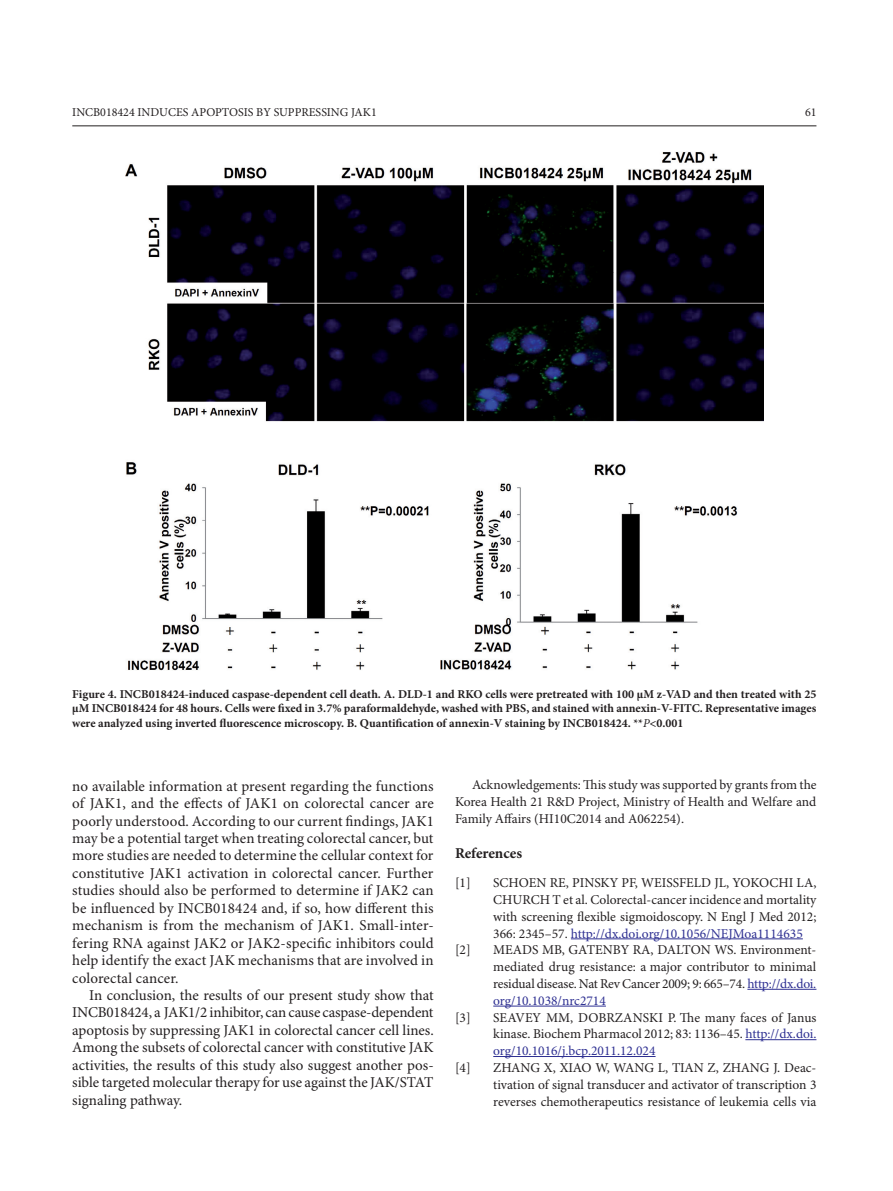
<style>
.page{position:relative;width:893px;height:1191px;background:#fff}
.page>*{position:absolute;margin:0;border:0;box-sizing:border-box;transform-origin:0 0}
.t1{font:15px/17.4px "Minion Pro";color:#231f20;text-align:justify}
.t2{font:700 15px "Minion Pro";letter-spacing:-.005em;color:#231f20}
.t3{font:13.5px/16.8px "Minion Pro";color:#231f20;text-align:justify}
.t4{font:700 12px/14.4px "Minion Pro";color:#231f20;text-align:justify}
.t5{font:12px "Minion Pro";color:#231f20}
.s1{font-weight:400;font-style:italic}
.s2{color:#2e3092}
</style>
<div class="page">
<hr style="left:72px;top:125px;width:744px;height:1px;background:#231f20">
<hr style="left:571px;top:938px;width:232px;height:1px;background:#2e3092">
<hr style="left:747px;top:989px;width:69px;height:1px;background:#2e3092">
<hr style="left:493px;top:1005px;width:113px;height:1px;background:#2e3092">
<hr style="left:745px;top:1039px;width:71px;height:1px;background:#2e3092">
<hr style="left:493px;top:1056px;width:163px;height:1px;background:#2e3092">
<img style="left:126px;top:152px;width:637px;height:518px">
<p class="t5" style="left:72px;top:105px;width:306px">INCB018424 INDUCES APOPTOSIS BY SUPPRESSING JAK1</p>
<p class="t5" style="left:805px;top:105px;width:13px">61</p>
<p class="t4" style="left:72px;top:687px;width:746px">Figure 4. INCB018424-induced caspase-dependent cell death. A. DLD-1 and RKO cells were pretreated with 100 µM z-VAD and then treated with 25 µM INCB018424 for 48 hours. Cells were fixed in 3.7% paraformaldehyde, washed with PBS, and stained with annexin-V-FITC. Representative images were analyzed using inverted fluorescence microscopy. B. Quantification of annexin-V staining by INCB018424. **<span class="s1">P</span>&lt;0.001</p>
<p class="t1" style="left:72px;top:778px;width:363px">no available information at present regarding the functions of JAK1, and the effects of JAK1 on colorectal cancer are poorly understood. According to our current findings, JAK1 may be a potential target when treating colorectal cancer, but more studies are needed to determine the cellular context for constitutive JAK1 activation in colorectal cancer. Further studies should also be performed to determine if JAK2 can be influenced by INCB018424 and, if so, how different this mechanism is from the mechanism of JAK1. Small-inter&shy;fering RNA against JAK2 or JAK2-specific inhibitors could help identify the exact JAK mechanisms that are involved in colorectal cancer.</p>
<p class="t1" style="left:72px;top:987px;width:363px;text-indent:17px">In conclusion, the results of our present study show that INCB018424, a JAK1/2 inhibitor, can cause caspase-dependent apoptosis by suppressing JAK1 in colorectal cancer cell lines.<br>Among the subsets of colorectal cancer with constitutive JAK activities, the results of this study also suggest another pos&shy;sible targeted molecular therapy for use against the JAK/STAT signaling pathway.</p>
<p class="t3" style="left:455px;top:777px;width:363px;text-indent:17px">Acknowledgements: This study was supported by grants from the Korea Health 21 R&amp;D Project, Ministry of Health and Welfare and Family Affairs (HI10C2014 and A062254).</p>
<p class="t2" style="left:455px;top:843px;width:69px">References</p>
<p class="t3" style="left:455px;top:875px;width:17px">[1]</p>
<p class="t3" style="left:493px;top:875px;width:325px">SCHOEN RE, PINSKY PF, WEISSFELD JL, YOKOCHI LA, CHURCH T et al. Colorectal-cancer incidence and mortality with screening flexible sigmoidoscopy. N Engl J Med 2012; 366: 2345–57. <span class="s2">http://dx.doi.org/10.1056/NEJMoa1114635</span></p>
<p class="t3" style="left:455px;top:942px;width:17px">[2]</p>
<p class="t3" style="left:493px;top:942px;width:325px">MEADS MB, GATENBY RA, DALTON WS. Environment&shy;mediated drug resistance: a major contributor to minimal residual disease. Nat Rev Cancer 2009; 9: 665–74. <span class="s2">http://dx.doi. org/10.1038/nrc2714</span></p>
<p class="t3" style="left:455px;top:1009px;width:17px">[3]</p>
<p class="t3" style="left:493px;top:1009px;width:325px">SEAVEY MM, DOBRZANSKI P. The many faces of Janus kinase. Biochem Pharmacol 2012; 83: 1136–45. <span class="s2">http://dx.doi. org/10.1016/j.bcp.2011.12.024</span></p>
<p class="t3" style="left:455px;top:1059px;width:17px">[4]</p>
<p class="t3" style="left:493px;top:1059px;width:325px">ZHANG X, XIAO W, WANG L, TIAN Z, ZHANG J. Deac&shy;tivation of signal transducer and activator of transcription 3 reverses chemotherapeutics resistance of leukemia cells via</p>
</div>
